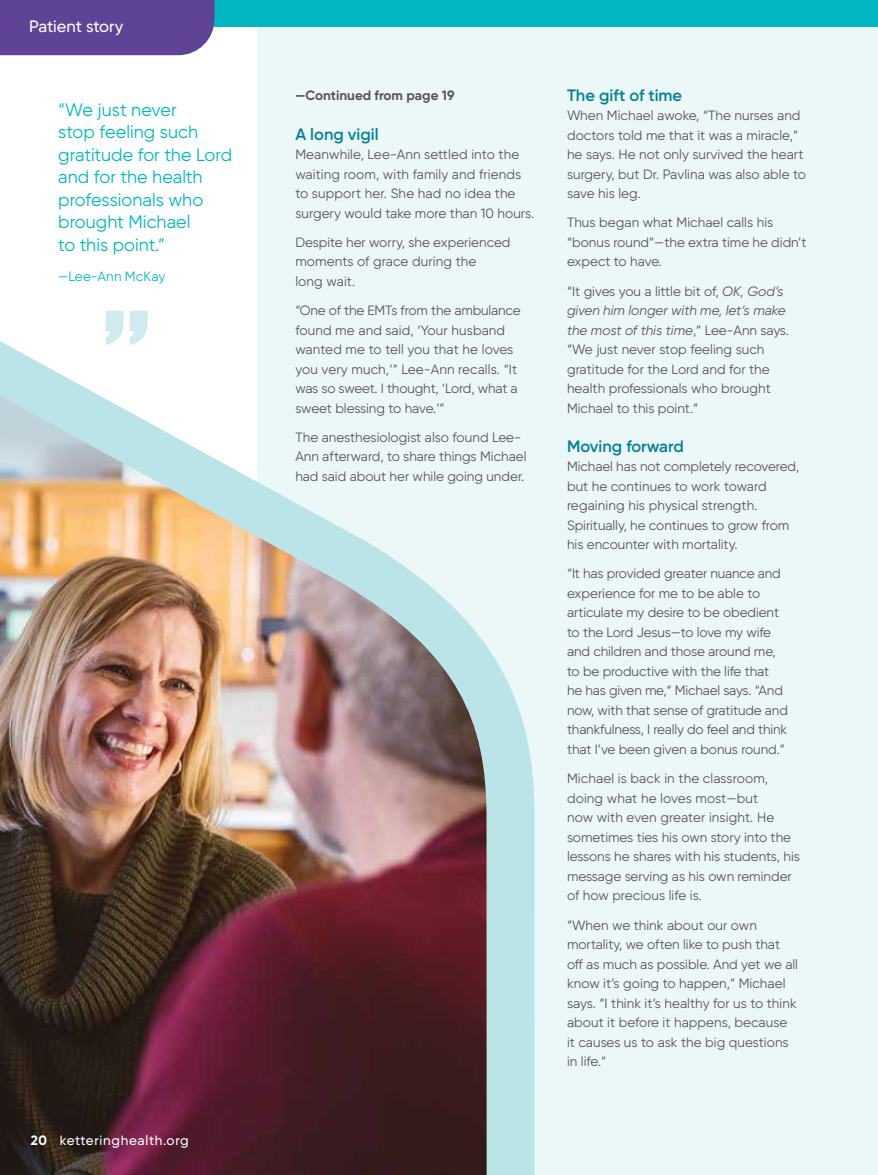
<style>
.page{position:relative;width:878px;height:1175px;background:#fff}
.page>*{position:absolute;margin:0;border:0;box-sizing:border-box;transform-origin:0 0}
.t1{font:18px/22.5px "Kettering Sans";color:#00b7c3}
.t2{font:600 16.5px "Kettering Sans";color:#008198}
.t3{font:500 16.5px "Kettering Sans";color:#fff}
.t4{font:13.5px/19.5px "Kettering Sans";color:#555659}
.t5{font:500 13.5px "Kettering Sans";letter-spacing:.05em;color:#fff}
.t6{font:700 13.5px "Kettering Sans";color:#555659}
.t7{font:13.5px "Kettering Sans";letter-spacing:.015em;color:#00b7c3}
.s1{font-weight:700}
.s2{font-style:italic}
</style>
<div class="page">
<div style="left:0;top:0;width:878px;height:1174px;background:#ecf7f8"></div>
<div style="left:0;top:0;width:256px;height:538px;background:#fff"></div>
<div style="left:0;top:0;width:878px;height:27px;background:#00b7c3"></div>
<div style="left:0;top:0;width:214px;height:55px;background:#5f4396"></div>
<img style="left:0;top:309px;width:535px;height:865px">
<svg style="left:106px;top:311px;width:42px;height:34px"></svg>
<p class="t3" style="left:29px;top:16px;width:95px">Patient story</p>
<h1 class="t1" style="left:58px;top:98px;width:175px">“We just never<br>stop feeling such gratitude for the Lord and for the health professionals who brought Michael<br>to this point.”</h1>
<p class="t7" style="left:58px;top:268px;width:109px">—Lee-Ann McKay</p>
<p class="t5" style="left:31px;top:1131px;width:159px"><span class="s1">20</span> ketteringhealth.org</p>
<p class="t6" style="left:295px;top:87px;width:161px">—Continued from page 19</p>
<p class="t2" style="left:295px;top:123px;width:85px">A long vigil</p>
<p class="t4" style="left:295px;top:144px;width:240px">Meanwhile, Lee-Ann settled into the waiting room, with family and friends to support her. She had no idea the surgery would take more than 10 hours.</p>
<p class="t4" style="left:295px;top:232px;width:217px">Despite her worry, she experienced moments of grace during the<br>long wait.</p>
<p class="t4" style="left:295px;top:300px;width:227px">“One of the EMTs from the ambulance found me and said, ‘Your husband wanted me to tell you that he loves you very much,’” Lee-Ann recalls. “It was so sweet. I thought, ‘Lord, what a sweet blessing to have.’”</p>
<p class="t4" style="left:295px;top:427px;width:232px">The anesthesiologist also found Lee-<br>Ann afterward, to share things Michael had said about her while going under.</p>
<p class="t2" style="left:567px;top:84px;width:117px">The gift of time</p>
<p class="t4" style="left:567px;top:105px;width:240px">When Michael awoke, “The nurses and doctors told me that it was a miracle,” he says. He not only survived the heart surgery, but Dr. Pavlina was also able to save his leg.</p>
<p class="t4" style="left:567px;top:213px;width:241px">Thus began what Michael calls his “bonus round”—the extra time he didn’t expect to have.</p>
<p class="t4" style="left:567px;top:281px;width:223px">“It gives you a little bit of, <span class="s2">OK, God’s given him longer with me, let’s make the most of this time</span>,” Lee-Ann says. “We just never stop feeling such gratitude for the Lord and for the health professionals who brought Michael to this point.”</p>
<p class="t2" style="left:567px;top:435px;width:118px">Moving forward</p>
<p class="t4" style="left:567px;top:456px;width:234px">Michael has not completely recovered, but he continues to work toward regaining his physical strength.<br>Spiritually, he continues to grow from his encounter with mortality.</p>
<p class="t4" style="left:567px;top:564px;width:222px">“It has provided greater nuance and experience for me to be able to articulate my desire to be obedient to the Lord Jesus—to love my wife and children and those around me, to be productive with the life that he has given me,“ Michael says. “And now, with that sense of gratitude and thankfulness, I really do feel and think that I’ve been given a bonus round.”</p>
<p class="t4" style="left:567px;top:768px;width:234px">Michael is back in the classroom, doing what he loves most—but<br>now with even greater insight. He sometimes ties his own story into the lessons he shares with his students, his message serving as his own reminder of how precious life is.</p>
<p class="t4" style="left:567px;top:915px;width:232px">“When we think about our own mortality, we often like to push that off as much as possible. And yet we all know it’s going to happen,” Michael says. “I think it’s healthy for us to think about it before it happens, because it causes us to ask the big questions in life.”</p>
</div>
